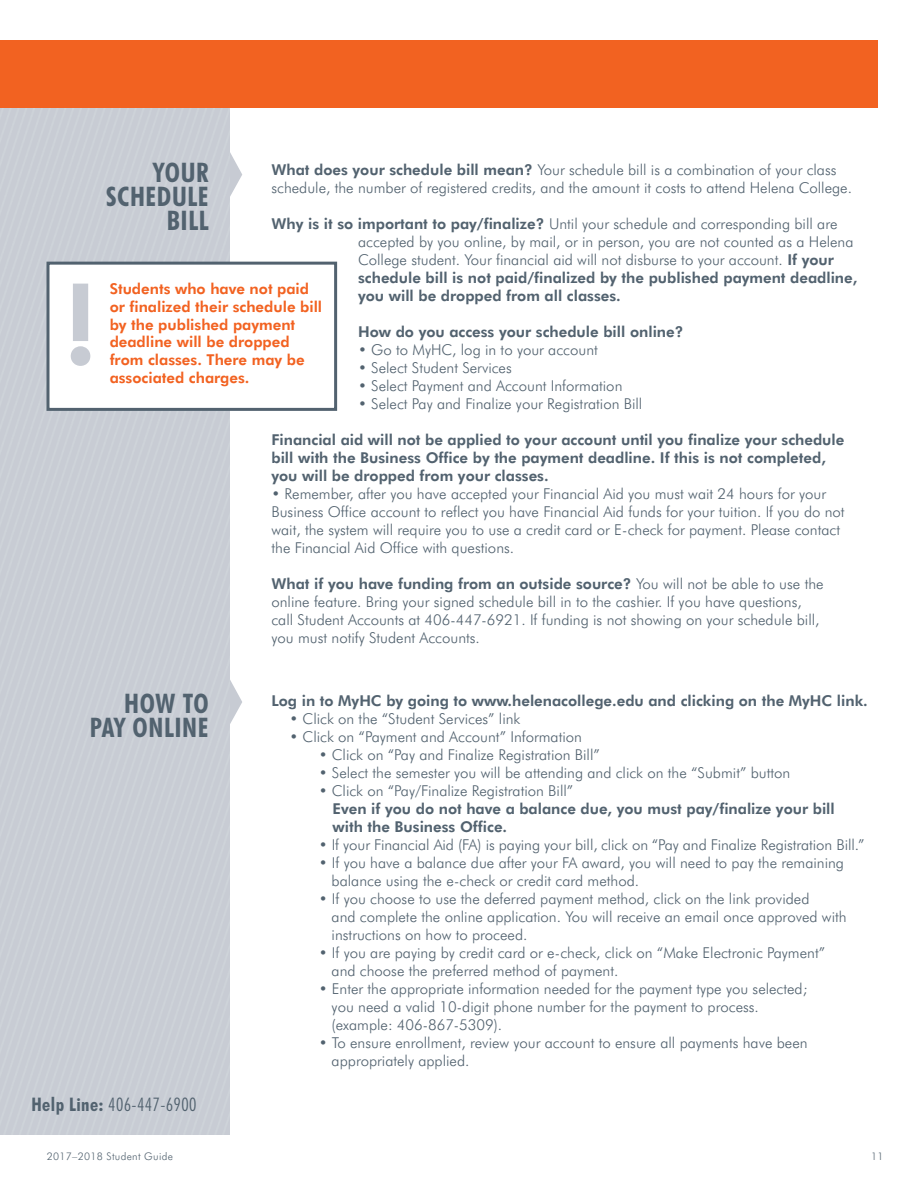
<style>
.page{position:relative;width:918px;height:1188px;background:#fff}
.page>*{position:absolute;margin:0;border:0;box-sizing:border-box;transform-origin:0 0}
.t1{font:700 condensed 114px "Futura BT";color:#c7cbd3}
.t2{font:700 condensed 27px/24px "Futura BT";letter-spacing:.025em;color:#52626f;text-align:right}
.t3{font:300 condensed 18.75px "Futura BT";letter-spacing:.025em;color:#52626f}
.t4{font:300 15px/18px "Futura BT";color:#52626f}
.t5{font:800 15px/18px "Futura BT";color:#52626f}
.t6{font:800 15px/17.7px "Futura BT";color:#f26221}
.t7{font:300 10.5px "Futura BT";letter-spacing:.03em;color:#52626f}
.s1{font-weight:800}
.s2{font-weight:700}
</style>
<div class="page">
<svg style="left:229px;top:141px;width:13px;height:68px"></svg>
<svg style="left:229px;top:669px;width:13px;height:67px"></svg>
<div style="left:0;top:40px;width:877px;height:68px;background:#f26221"></div>
<div style="left:46px;top:262px;width:291px;height:149px;border:3px solid #52626f"></div>
<h1 class="t1" style="left:65px;top:279px;width:33px">!</h1>
<h2 class="t2" style="left:106px;top:162px;width:104px">YOUR<br>SCHEDULE<br>BILL</h2>
<p class="t4" style="left:271px;top:162px;width:582px"><span class="s1">What does your schedule bill mean?</span> Your schedule bill is a combination of your class schedule, the number of registered credits, and the amount it costs to attend Helena College.</p>
<p class="t4" style="left:358px;top:216px;width:501px;text-indent:-87px"><span class="s1">Why is it so important to pay/finalize?</span> Until your schedule and corresponding bill are accepted by you online, by mail, or in person, you are not counted as a Helena College student. Your financial aid will not disburse to your account. <span class="s1">If your schedule bill is not paid/finalized by the published payment deadline, you will be dropped from all classes.</span></p>
<p class="t5" style="left:358px;top:324px;width:327px">How do you access your schedule bill online?</p>
<p class="t4" style="left:358px;top:342px;width:241px">• Go to MyHC, log in to your account</p>
<p class="t4" style="left:358px;top:360px;width:155px">• Select Student Services</p>
<p class="t4" style="left:358px;top:378px;width:266px">• Select Payment and Account Information</p>
<p class="t4" style="left:358px;top:396px;width:286px">• Select Pay and Finalize your Registration Bill</p>
<p class="t5" style="left:271px;top:432px;width:574px">Financial aid will not be applied to your account until you finalize your schedule bill with the Business Office by the payment deadline. If this is not completed, you will be dropped from your classes.</p>
<p class="t4" style="left:271px;top:486px;width:575px">• Remember, after you have accepted your Financial Aid you must wait 24 hours for your Business Office account to reflect you have Financial Aid funds for your tuition. If you do not wait, the system will require you to use a credit card or E-check for payment. Please contact the Financial Aid Office with questions.</p>
<p class="t4" style="left:271px;top:576px;width:554px"><span class="s1">What if you have funding from an outside source?</span> You will not be able to use the online feature. Bring your signed schedule bill in to the cashier. If you have questions, call Student Accounts at 406-447-6921. If funding is not showing on your schedule bill, you must notify Student Accounts.</p>
<p class="t6" style="left:110px;top:282px;width:214px">Students who have not paid or finalized their schedule bill by the published payment deadline will be dropped from classes. There may be associated charges.</p>
<h2 class="t2" style="left:90px;top:693px;width:120px">HOW TO<br>PAY ONLINE</h2>
<p class="t3" style="left:32px;top:1097px;width:166px"><span class="s2">Help Line:</span> 406-447-6900</p>
<p class="t5" style="left:271px;top:693px;width:598px">Log in to MyHC by going to www.helenacollege.edu and clicking on the MyHC link.</p>
<p class="t4" style="left:289px;top:711px;width:233px">• Click on the “Student Services” link</p>
<p class="t4" style="left:289px;top:729px;width:294px">• Click on “Payment and Account” Information</p>
<p class="t4" style="left:319px;top:747px;width:283px">• Click on “Pay and Finalize Registration Bill”</p>
<p class="t4" style="left:319px;top:765px;width:473px">• Select the semester you will be attending and click on the “Submit” button</p>
<p class="t4" style="left:319px;top:783px;width:256px">• Click on “Pay/Finalize Registration Bill”</p>
<p class="t5" style="left:333px;top:801px;width:504px">Even if you do not have a balance due, you must pay/finalize your bill with the Business Office.</p>
<p class="t4" style="left:319px;top:837px;width:547px">• If your Financial Aid (FA) is paying your bill, click on “Pay and Finalize Registration Bill.”</p>
<p class="t4" style="left:332px;top:855px;width:514px;text-indent:-13px">• If you have a balance due after your FA award, you will need to pay the remaining balance using the e-check or credit card method.</p>
<p class="t4" style="left:332px;top:891px;width:516px;text-indent:-13px">• If you choose to use the deferred payment method, click on the link provided<br>and complete the online application. You will receive an email once approved with instructions on how to proceed.</p>
<p class="t4" style="left:332px;top:945px;width:495px;text-indent:-13px">• If you are paying by credit card or e-check, click on “Make Electronic Payment” and choose the preferred method of payment.</p>
<p class="t4" style="left:332px;top:981px;width:477px;text-indent:-13px">• Enter the appropriate information needed for the payment type you selected; you need a valid 10-digit phone number for the payment to process. (example: 406-867-5309).</p>
<p class="t4" style="left:332px;top:1035px;width:478px;text-indent:-13px">• To ensure enrollment, review your account to ensure all payments have been appropriately applied.</p>
<p class="t7" style="left:47px;top:1152px;width:128px">2017–2018 Student Guide</p>
<p class="t7" style="left:871px;top:1152px;width:14px">11</p>
</div>
